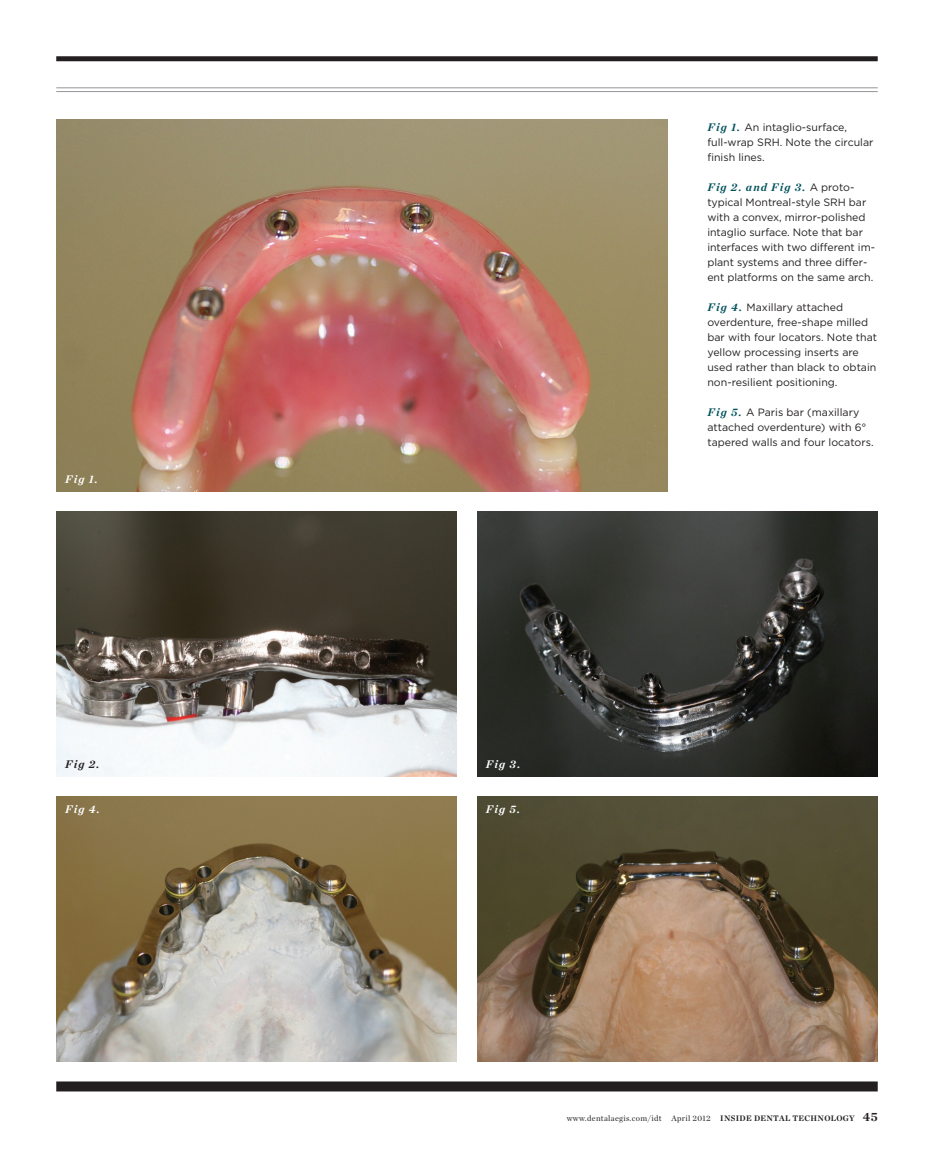
<style>
.page{position:relative;width:934px;height:1159px;background:#fff}
.page>*{position:absolute;margin:0;border:0;box-sizing:border-box;transform-origin:0 0}
.t1{font:italic 700 11.25px "Chronicle Deck";letter-spacing:.1em;color:#00525d}
.t2{font:italic 700 11.25px "Chronicle Deck";letter-spacing:.105em;color:#fff}
.t3{font:italic 700 11.25px "Chronicle Deck";color:#231f20}
.t4{font:10.62px/15px "Gotham";color:#231f20}
.t5{font:8.12px "Chronicle Deck";letter-spacing:.04em;color:#231f20}
.s1{font-family:"Chronicle Deck";font-weight:700;font-style:italic;font-size:11.25px;color:#00525d}
.s2{font-family:"Gotham";font-weight:400;font-style:normal;font-size:10.62px;color:#231f20}
.s3{font-weight:700}
.s4{font-weight:700;font-size:12.5px}
</style>
<div class="page">
<img style="left:56px;top:119px;width:611px;height:372px">
<img style="left:56px;top:511px;width:401px;height:265px">
<img style="left:477px;top:511px;width:401px;height:265px">
<img style="left:56px;top:796px;width:401px;height:265px">
<img style="left:477px;top:796px;width:401px;height:265px">
<div style="left:56px;top:1081px;width:822px;height:10px;background:#231f20"></div>
<hr style="left:56px;top:88px;width:822px;height:1px;background:#939598">
<hr style="left:56px;top:91px;width:822px;height:1px;background:#939598">
<div style="left:56px;top:56px;width:822px;height:5px;background:#231f20"></div>
<p class="t2" style="left:65px;top:470px;width:34px">Fig 1.</p>
<p class="t3" style="left:65px;top:754px;width:36px">Fig 2.</p>
<p class="t2" style="left:65px;top:800px;width:36px">Fig 4.</p>
<p class="t4" style="left:707px;top:120px;width:168px"><span class="s1">Fig 1.</span> An intaglio-surface, full-wrap SRH. Note the circular finish lines.</p>
<p class="t1" style="left:707px;top:178px;width:148px">Fig 2. and Fig 3. <span class="s2">A proto-</span></p>
<p class="t4" style="left:707px;top:195px;width:169px">typical Montreal-style SRH bar with a convex, mirror-polished intaglio surface. Note that bar interfaces with two different im&shy;plant systems and three differ&shy;ent platforms on the same arch.</p>
<p class="t4" style="left:707px;top:300px;width:171px"><span class="s1">Fig 4.</span> Maxillary attached overdenture, free-shape milled bar with four locators. Note that yellow processing inserts are used rather than black to obtain non-resilient positioning.</p>
<p class="t4" style="left:707px;top:405px;width:168px"><span class="s1">Fig 5.</span> A Paris bar (maxillary attached overdenture) with 6° tapered walls and four locators.</p>
<p class="t2" style="left:486px;top:754px;width:36px">Fig 3.</p>
<p class="t2" style="left:486px;top:800px;width:36px">Fig 5.</p>
<p class="t5" style="left:567px;top:1112px;width:312px">www.dentalaegis.com/idt April 2012 <span class="s3">INSIDE DENTAL TECHNOLOGY</span> <span class="s4">45</span></p>
</div>
